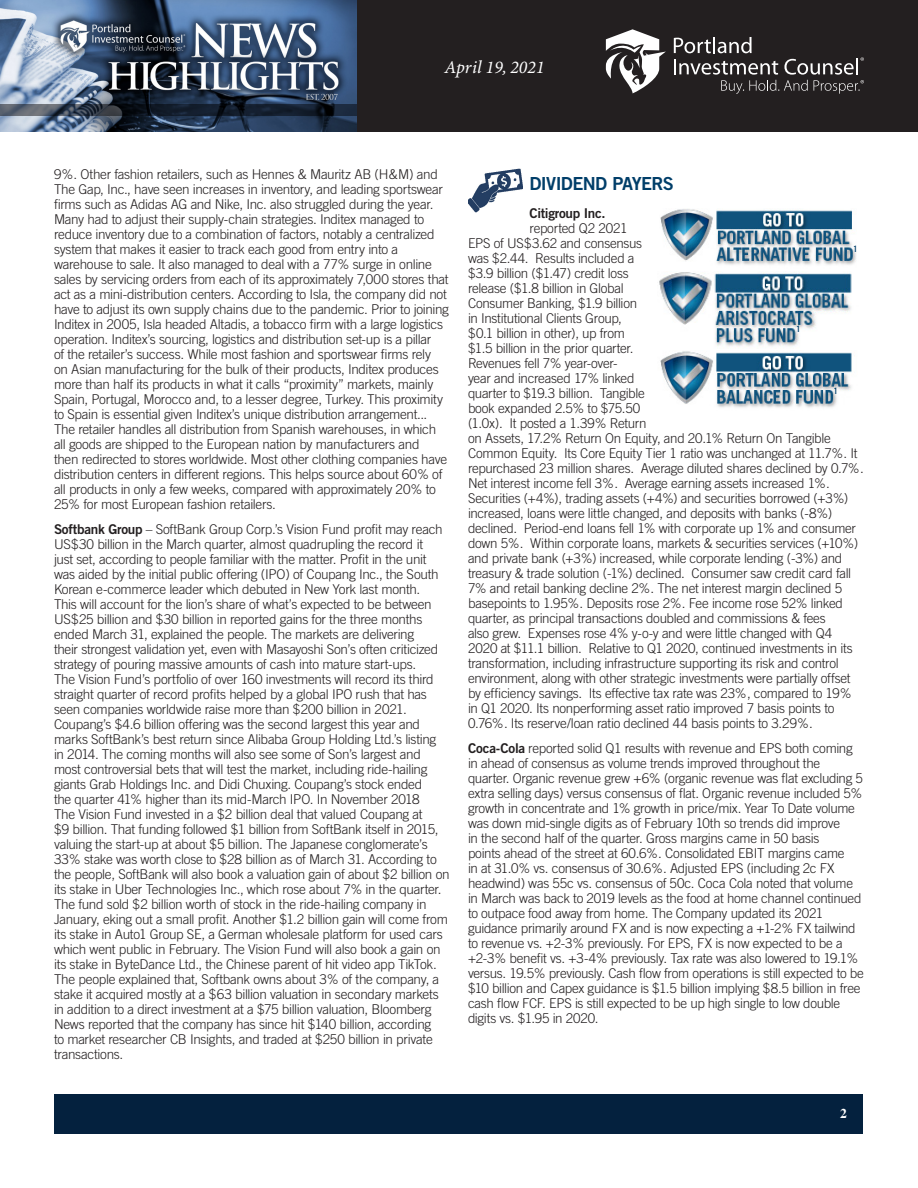
<style>
.page{position:relative;width:918px;height:1188px;background:#fff}
.page>*{position:absolute;margin:0;border:0;box-sizing:border-box;transform-origin:0 0}
.Article_-_Body{font:18px "Trade Gothic Bold Two";letter-spacing:-.035em;color:#003e69}
.t1{font:italic 18px "Minion Variable Concept";color:#fff}
.Article_-_Body-2{font:300 13.5px/15px "Trade Gothic";letter-spacing:-.02em;color:#231f20}
.Article_-_Body-3{font:13.5px "Trade Gothic Bold Two";letter-spacing:-.025em;color:#231f20}
.t2{font:700 13.5px "Times";color:#fff}
.t3{font:8.7px "Trade Gothic Bold Cond Twenty";color:#003e69}
.s1{font-family:"Trade Gothic Bold Two";font-weight:400}
</style>
<div class="page">
<div style="left:356px;top:0;width:562px;height:132px;background:#231f20"></div>
<img style="left:0;top:0;width:356px;height:132px">
<svg style="left:0;top:104px;width:356px;height:12px;background:#232c39"></svg>
<svg style="left:674px;top:37px;width:190px;height:57px"></svg>
<svg style="left:606px;top:29px;width:60px;height:64px"></svg>
<div style="left:55px;top:1094px;width:808px;height:39px;background:#04213e"></div>
<img style="left:468px;top:168px;width:55px;height:45px">
<img style="left:660px;top:209px;width:196px;height:56px">
<img style="left:659px;top:272px;width:193px;height:75px">
<img style="left:660px;top:351px;width:192px;height:57px">
<h1 class="t1" style="left:445px;top:55px;width:101px">April 19, 2021</h1>
<p class="Article_-_Body-2" style="left:54px;top:167px;width:396px">9%. Other fashion retailers, such as Hennes &amp; Mauritz AB (H&amp;M) and The Gap, Inc., have seen increases in inventory, and leading sportswear firms such as Adidas AG and Nike, Inc. also struggled during the year.<br>Many had to adjust their supply-chain strategies. Inditex managed to reduce inventory due to a combination of factors, notably a centralized system that makes it easier to track each good from entry into a warehouse to sale. It also managed to deal with a 77% surge in online sales by servicing orders from each of its approximately 7,000 stores that act as a mini-distribution centers. According to Isla, the company did not have to adjust its own supply chains due to the pandemic. Prior to joining Inditex in 2005, Isla headed Altadis, a tobacco firm with a large logistics operation. Inditex’s sourcing, logistics and distribution set-up is a pillar<br>of the retailer’s success. While most fashion and sportswear firms rely<br>on Asian manufacturing for the bulk of their products, Inditex produces more than half its products in what it calls “proximity” markets, mainly Spain, Portugal, Morocco and, to a lesser degree, Turkey. This proximity to Spain is essential given Inditex’s unique distribution arrangement...<br>The retailer handles all distribution from Spanish warehouses, in which all goods are shipped to the European nation by manufacturers and<br>then redirected to stores worldwide. Most other clothing companies have distribution centers in different regions. This helps source about 60% of all products in only a few weeks, compared with approximately 20% to 25% for most European fashion retailers.</p>
<p class="Article_-_Body-2" style="left:54px;top:521px;width:397px"><span class="s1">Softbank Group</span> – SoftBank Group Corp.’s Vision Fund profit may reach US$30 billion in the March quarter, almost quadrupling the record it<br>just set, according to people familiar with the matter. Profit in the unit was aided by the initial public offering (IPO) of Coupang Inc., the South Korean e-commerce leader which debuted in New York last month.<br>This will account for the lion’s share of what’s expected to be between US$25 billion and $30 billion in reported gains for the three months ended March 31, explained the people. The markets are delivering<br>their strongest validation yet, even with Masayoshi Son’s often criticized strategy of pouring massive amounts of cash into mature start-ups.<br>The Vision Fund’s portfolio of over 160 investments will record its third straight quarter of record profits helped by a global IPO rush that has seen companies worldwide raise more than $200 billion in 2021.<br>Coupang’s $4.6 billion offering was the second largest this year and marks SoftBank’s best return since Alibaba Group Holding Ltd.’s listing in 2014. The coming months will also see some of Son’s largest and most controversial bets that will test the market, including ride-hailing giants Grab Holdings Inc. and Didi Chuxing. Coupang’s stock ended<br>the quarter 41% higher than its mid-March IPO. In November 2018<br>The Vision Fund invested in a $2 billion deal that valued Coupang at<br>$9 billion. That funding followed $1 billion from SoftBank itself in 2015, valuing the start-up at about $5 billion. The Japanese conglomerate’s 33% stake was worth close to $28 billion as of March 31. According to the people, SoftBank will also book a valuation gain of about $2 billion on its stake in Uber Technologies Inc., which rose about 7% in the quarter.<br>The fund sold $2 billion worth of stock in the ride-hailing company in January, eking out a small profit. Another $1.2 billion gain will come from its stake in Auto1 Group SE, a German wholesale platform for used cars which went public in February. The Vision Fund will also book a gain on its stake in ByteDance Ltd., the Chinese parent of hit video app TikTok.<br>The people explained that, Softbank owns about 3% of the company, a stake it acquired mostly at a $63 billion valuation in secondary markets in addition to a direct investment at a $75 billion valuation, Bloomberg News reported that the company has since hit $140 billion, according<br>to market researcher CB Insights, and traded at $250 billion in private transactions.</p>
<p class="Article_-_Body" style="left:529px;top:172px;width:146px">DIVIDEND PAYERS</p>
<p class="Article_-_Body-3" style="left:530px;top:205px;width:77px">Citigroup Inc.</p>
<p class="Article_-_Body-2" style="left:530px;top:221px;width:99px">reported Q2 2021</p>
<p class="Article_-_Body-2" style="left:468px;top:236px;width:176px">EPS of US$3.62 and consensus</p>
<p class="Article_-_Body-2" style="left:468px;top:251px;width:168px">was $2.44. Results included a</p>
<p class="Article_-_Body-2" style="left:468px;top:266px;width:162px">$3.9 billion ($1.47) credit loss</p>
<p class="Article_-_Body-2" style="left:468px;top:281px;width:157px">release ($1.8 billion in Global</p>
<p class="Article_-_Body-2" style="left:468px;top:296px;width:171px">Consumer Banking, $1.9 billion</p>
<p class="Article_-_Body-2" style="left:468px;top:311px;width:155px">in Institutional Clients Group,</p>
<p class="Article_-_Body-2" style="left:468px;top:326px;width:158px">$0.1 billion in other), up from</p>
<p class="Article_-_Body-2" style="left:468px;top:341px;width:167px">$1.5 billion in the prior quarter.</p>
<p class="Article_-_Body-2" style="left:468px;top:356px;width:151px">Revenues fell 7% year-over-</p>
<p class="Article_-_Body-2" style="left:468px;top:371px;width:168px">year and increased 17% linked</p>
<p class="Article_-_Body-2" style="left:468px;top:386px;width:178px">quarter to $19.3 billion. Tangible</p>
<p class="Article_-_Body-2" style="left:468px;top:401px;width:174px">book expanded 2.5% to $75.50</p>
<p class="Article_-_Body-2" style="left:468px;top:416px;width:180px">(1.0x). It posted a 1.39% Return</p>
<p class="Article_-_Body-2" style="left:468px;top:431px;width:364px">on Assets, 17.2% Return On Equity, and 20.1% Return On Tangible</p>
<p class="Article_-_Body-2" style="left:468px;top:446px;width:391px">Common Equity. Its Core Equity Tier 1 ratio was unchanged at 11.7%. It</p>
<p class="Article_-_Body-2" style="left:468px;top:461px;width:397px">repurchased 23 million shares. Average diluted shares declined by 0.7%.</p>
<p class="Article_-_Body-2" style="left:468px;top:476px;width:363px">Net interest income fell 3%. Average earning assets increased 1%.</p>
<p class="Article_-_Body-2" style="left:468px;top:491px;width:382px">Securities (+4%), trading assets (+4%) and securities borrowed (+3%)</p>
<p class="Article_-_Body-2" style="left:468px;top:506px;width:366px">increased, loans were little changed, and deposits with banks (-8%)</p>
<p class="Article_-_Body-2" style="left:468px;top:521px;width:390px">declined. Period-end loans fell 1% with corporate up 1% and consumer</p>
<p class="Article_-_Body-2" style="left:468px;top:536px;width:392px">down 5%. Within corporate loans, markets &amp; securities services (+10%)</p>
<p class="Article_-_Body-2" style="left:468px;top:551px;width:376px">and private bank (+3%) increased, while corporate lending (-3%) and</p>
<p class="Article_-_Body-2" style="left:468px;top:566px;width:385px">treasury &amp; trade solution (-1%) declined. Consumer saw credit card fall</p>
<p class="Article_-_Body-2" style="left:468px;top:581px;width:376px">7% and retail banking decline 2%. The net interest margin declined 5</p>
<p class="Article_-_Body-2" style="left:468px;top:596px;width:377px">basepoints to 1.95%. Deposits rose 2%. Fee income rose 52% linked</p>
<p class="Article_-_Body-2" style="left:468px;top:611px;width:359px">quarter, as principal transactions doubled and commissions &amp; fees</p>
<p class="Article_-_Body-2" style="left:468px;top:626px;width:366px">also grew. Expenses rose 4% y-o-y and were little changed with Q4</p>
<p class="Article_-_Body-2" style="left:468px;top:641px;width:386px">2020 at $11.1 billion. Relative to Q1 2020, continued investments in its</p>
<p class="Article_-_Body-2" style="left:468px;top:656px;width:372px">transformation, including infrastructure supporting its risk and control</p>
<p class="Article_-_Body-2" style="left:468px;top:671px;width:384px">environment, along with other strategic investments were partially offset</p>
<p class="Article_-_Body-2" style="left:468px;top:686px;width:385px">by efficiency savings. Its effective tax rate was 23%, compared to 19%</p>
<p class="Article_-_Body-2" style="left:468px;top:701px;width:368px">in Q1 2020. Its nonperforming asset ratio improved 7 basis points to</p>
<p class="Article_-_Body-2" style="left:468px;top:716px;width:346px">0.76%. Its reserve/loan ratio declined 44 basis points to 3.29%.</p>
<p class="Article_-_Body-2" style="left:468px;top:740px;width:397px"><span class="s1">Coca-Cola</span> reported solid Q1 results with revenue and EPS both coming in ahead of consensus as volume trends improved throughout the quarter. Organic revenue grew +6% (organic revenue was flat excluding 5 extra selling days) versus consensus of flat. Organic revenue included 5% growth in concentrate and 1% growth in price/mix. Year To Date volume was down mid-single digits as of February 10th so trends did improve<br>in the second half of the quarter. Gross margins came in 50 basis<br>points ahead of the street at 60.6%. Consolidated EBIT margins came<br>in at 31.0% vs. consensus of 30.6%. Adjusted EPS (including 2c FX headwind) was 55c vs. consensus of 50c. Coca Cola noted that volume in March was back to 2019 levels as the food at home channel continued to outpace food away from home. The Company updated its 2021 guidance primarily around FX and is now expecting a +1-2% FX tailwind to revenue vs. +2-3% previously. For EPS, FX is now expected to be a +2-3% benefit vs. +3-4% previously. Tax rate was also lowered to 19.1% versus. 19.5% previously. Cash flow from operations is still expected to be $10 billion and Capex guidance is $1.5 billion implying $8.5 billion in free cash flow FCF. EPS is still expected to be up high single to low double digits vs. $1.95 in 2020.</p>
<p class="t3" style="left:854px;top:243px;width:5px">1</p>
<p class="t3" style="left:796px;top:324px;width:5px">1</p>
<p class="t3" style="left:834px;top:385px;width:5px">1</p>
<p class="t2" style="left:840px;top:1100px;width:8px">2</p>
</div>
